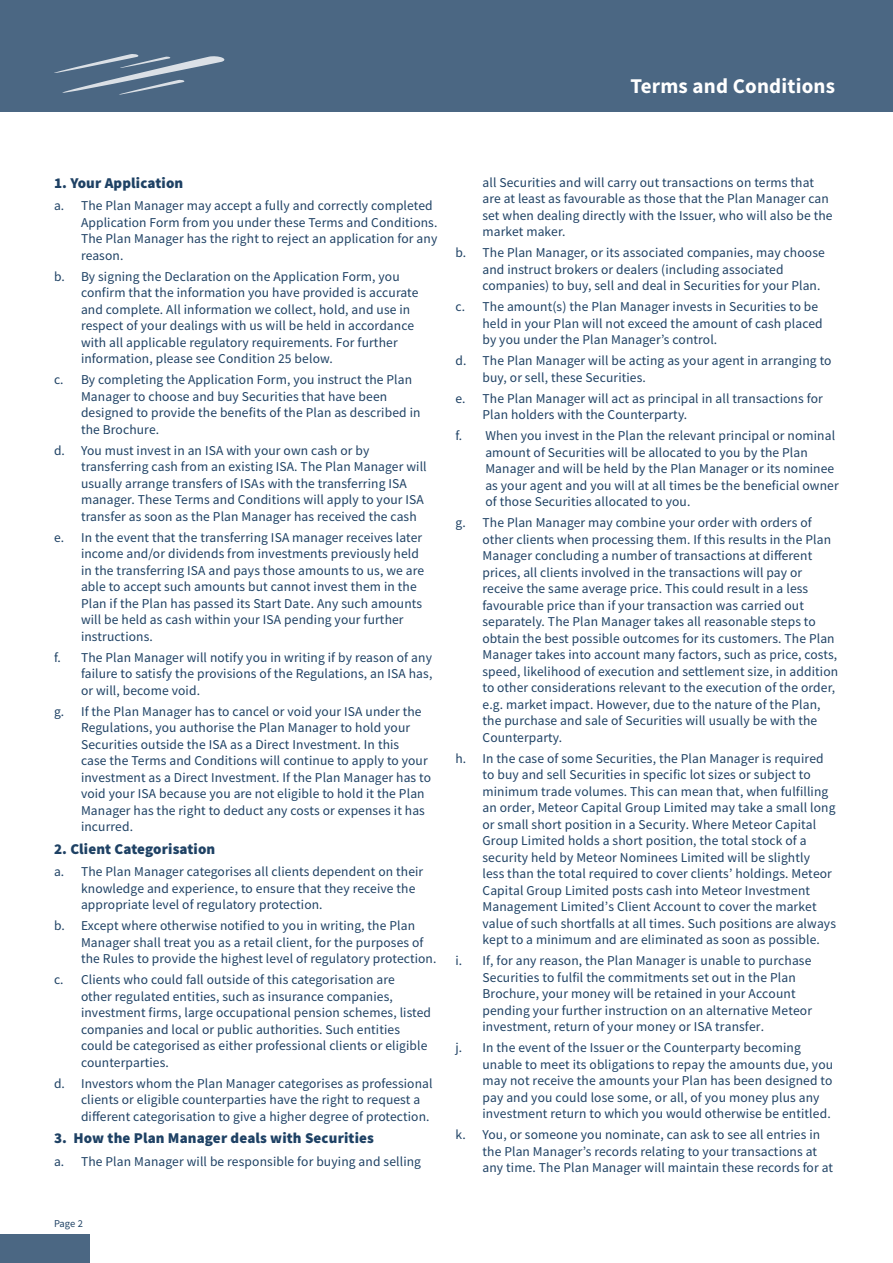
<style>
.page{position:relative;width:893px;height:1263px;background:#fff}
.page>*{position:absolute;margin:0;border:0;box-sizing:border-box;transform-origin:0 0}
.t1{font:700 21px "Source Sans Pro";letter-spacing:.01em;color:#fff}
.T_C_sub_heading{font:900 15px "Source Sans Pro";letter-spacing:.01em;color:#1e4164}
.t2{font:13.5px/16.5px "Source Sans Pro";letter-spacing:.01em;color:#1e4164}
.t3{font:10.5px "Source Sans Pro";color:#1e4164}
</style>
<div class="page">
<div style="left:0;top:0;width:893px;height:112px;background:#4b6783"></div>
<svg style="left:54px;top:54px;width:171px;height:41px"></svg>
<div style="left:0;top:1234px;width:89px;height:29px;background:#4b6783"></div>
<h1 class="t1" style="left:630px;top:72px;width:206px">Terms and Conditions</h1>
<p class="T_C_sub_heading" style="left:54px;top:172px;width:131px">1. Your Application</p>
<p class="t2" style="left:81px;top:197px;width:358px;text-indent:-27px">a. The Plan Manager may accept a fully and correctly completed Application Form from you under these Terms and Conditions.<br>The Plan Manager has the right to reject an application for any reason.</p>
<p class="t2" style="left:81px;top:268px;width:339px;text-indent:-27px">b. By signing the Declaration on the Application Form, you confirm that the information you have provided is accurate and complete. All information we collect, hold, and use in respect of your dealings with us will be held in accordance with all applicable regulatory requirements. For further information, please see Condition 25 below.</p>
<p class="t2" style="left:81px;top:371px;width:341px;text-indent:-27px">c. By completing the Application Form, you instruct the Plan Manager to choose and buy Securities that have been designed to provide the benefits of the Plan as described in the Brochure.</p>
<p class="t2" style="left:81px;top:442px;width:347px;text-indent:-27px">d. You must invest in an ISA with your own cash or by transferring cash from an existing ISA. The Plan Manager will usually arrange transfers of ISAs with the transferring ISA manager. These Terms and Conditions will apply to your ISA transfer as soon as the Plan Manager has received the cash</p>
<p class="t2" style="left:81px;top:529px;width:345px;text-indent:-27px">e. In the event that the transferring ISA manager receives later income and/or dividends from investments previously held in the transferring ISA and pays those amounts to us, we are able to accept such amounts but cannot invest them in the Plan if the Plan has passed its Start Date. Any such amounts will be held as cash within your ISA pending your further instructions.</p>
<p class="t2" style="left:81px;top:649px;width:353px;text-align:justify;text-indent:-27px">f. The Plan Manager will notify you in writing if by reason of any failure to satisfy the provisions of the Regulations, an ISA has, or will, become void.</p>
<p class="t2" style="left:81px;top:703px;width:352px;text-indent:-27px">g. If the Plan Manager has to cancel or void your ISA under the Regulations, you authorise the Plan Manager to hold your Securities outside the ISA as a Direct Investment. In this<br>case the Terms and Conditions will continue to apply to your investment as a Direct Investment. If the Plan Manager has to void your ISA because you are not eligible to hold it the Plan Manager has the right to deduct any costs or expenses it has incurred.</p>
<p class="T_C_sub_heading" style="left:54px;top:838px;width:163px">2. Client Categorisation</p>
<p class="t2" style="left:81px;top:863px;width:344px;text-indent:-27px">a. The Plan Manager categorises all clients dependent on their knowledge and experience, to ensure that they receive the appropriate level of regulatory protection.</p>
<p class="t2" style="left:81px;top:917px;width:357px;text-indent:-27px">b. Except where otherwise notified to you in writing, the Plan<br>Manager shall treat you as a retail client, for the purposes of the Rules to provide the highest level of regulatory protection.</p>
<p class="t2" style="left:81px;top:971px;width:352px;text-indent:-27px">c. Clients who could fall outside of this categorisation are<br>other regulated entities, such as insurance companies, investment firms, large occupational pension schemes, listed companies and local or public authorities. Such entities could be categorised as either professional clients or eligible counterparties.</p>
<p class="t2" style="left:81px;top:1075px;width:353px;text-indent:-27px">d. Investors whom the Plan Manager categorises as professional clients or eligible counterparties have the right to request a different categorisation to give a higher degree of protection.</p>
<p class="T_C_sub_heading" style="left:54px;top:1128px;width:322px">3. How the Plan Manager deals with Securities</p>
<p class="t2" style="left:54px;top:1153px;width:369px">a. The Plan Manager will be responsible for buying and selling</p>
<p class="t2" style="left:482px;top:174px;width:352px">all Securities and will carry out transactions on terms that are at least as favourable as those that the Plan Manager can set when dealing directly with the Issuer, who will also be the market maker.</p>
<p class="t2" style="left:482px;top:244px;width:344px;text-indent:-27px">b. The Plan Manager, or its associated companies, may choose and instruct brokers or dealers (including associated companies) to buy, sell and deal in Securities for your Plan.</p>
<p class="t2" style="left:482px;top:298px;width:342px;text-indent:-27px">c. The amount(s) the Plan Manager invests in Securities to be held in your Plan will not exceed the amount of cash placed by you under the Plan Manager’s control.</p>
<p class="t2" style="left:482px;top:352px;width:350px;text-indent:-27px">d. The Plan Manager will be acting as your agent in arranging to buy, or sell, these Securities.</p>
<p class="t2" style="left:482px;top:390px;width:342px;text-indent:-27px">e. The Plan Manager will act as principal in all transactions for<br>Plan holders with the Counterparty.</p>
<p class="t2" style="left:485px;top:427px;width:355px;text-indent:-30px">f. When you invest in the Plan the relevant principal or nominal amount of Securities will be allocated to you by the Plan Manager and will be held by the Plan Manager or its nominee as your agent and you will at all times be the beneficial owner of those Securities allocated to you.</p>
<p class="t2" style="left:482px;top:514px;width:357px;text-indent:-27px">g. The Plan Manager may combine your order with orders of other clients when processing them. If this results in the Plan Manager concluding a number of transactions at different prices, all clients involved in the transactions will pay or receive the same average price. This could result in a less favourable price than if your transaction was carried out separately. The Plan Manager takes all reasonable steps to obtain the best possible outcomes for its customers. The Plan Manager takes into account many factors, such as price, costs, speed, likelihood of execution and settlement size, in addition to other considerations relevant to the execution of the order, e.g. market impact. However, due to the nature of the Plan, the purchase and sale of Securities will usually be with the Counterparty.</p>
<p class="t2" style="left:482px;top:750px;width:355px;text-indent:-27px">h. In the case of some Securities, the Plan Manager is required to buy and sell Securities in specific lot sizes or subject to minimum trade volumes. This can mean that, when fulfilling an order, Meteor Capital Group Limited may take a small long or small short position in a Security. Where Meteor Capital Group Limited holds a short position, the total stock of a security held by Meteor Nominees Limited will be slightly<br>less than the total required to cover clients’ holdings. Meteor Capital Group Limited posts cash into Meteor Investment Management Limited’s Client Account to cover the market value of such shortfalls at all times. Such positions are always kept to a minimum and are eliminated as soon as possible.</p>
<p class="t2" style="left:482px;top:952px;width:331px;text-indent:-27px">i. If, for any reason, the Plan Manager is unable to purchase Securities to fulfil the commitments set out in the Plan Brochure, your money will be retained in your Account pending your further instruction on an alternative Meteor investment, return of your money or ISA transfer.</p>
<p class="t2" style="left:482px;top:1039px;width:352px;text-indent:-27px">j. In the event of the Issuer or the Counterparty becoming unable to meet its obligations to repay the amounts due, you may not receive the amounts your Plan has been designed to pay and you could lose some, or all, of you money plus any investment return to which you would otherwise be entitled.</p>
<p class="t2" style="left:482px;top:1126px;width:352px;text-indent:-27px">k. You, or someone you nominate, can ask to see all entries in the Plan Manager’s records relating to your transactions at any time. The Plan Manager will maintain these records for at</p>
<p class="t3" style="left:54px;top:1217px;width:30px">Page 2</p>
</div>
